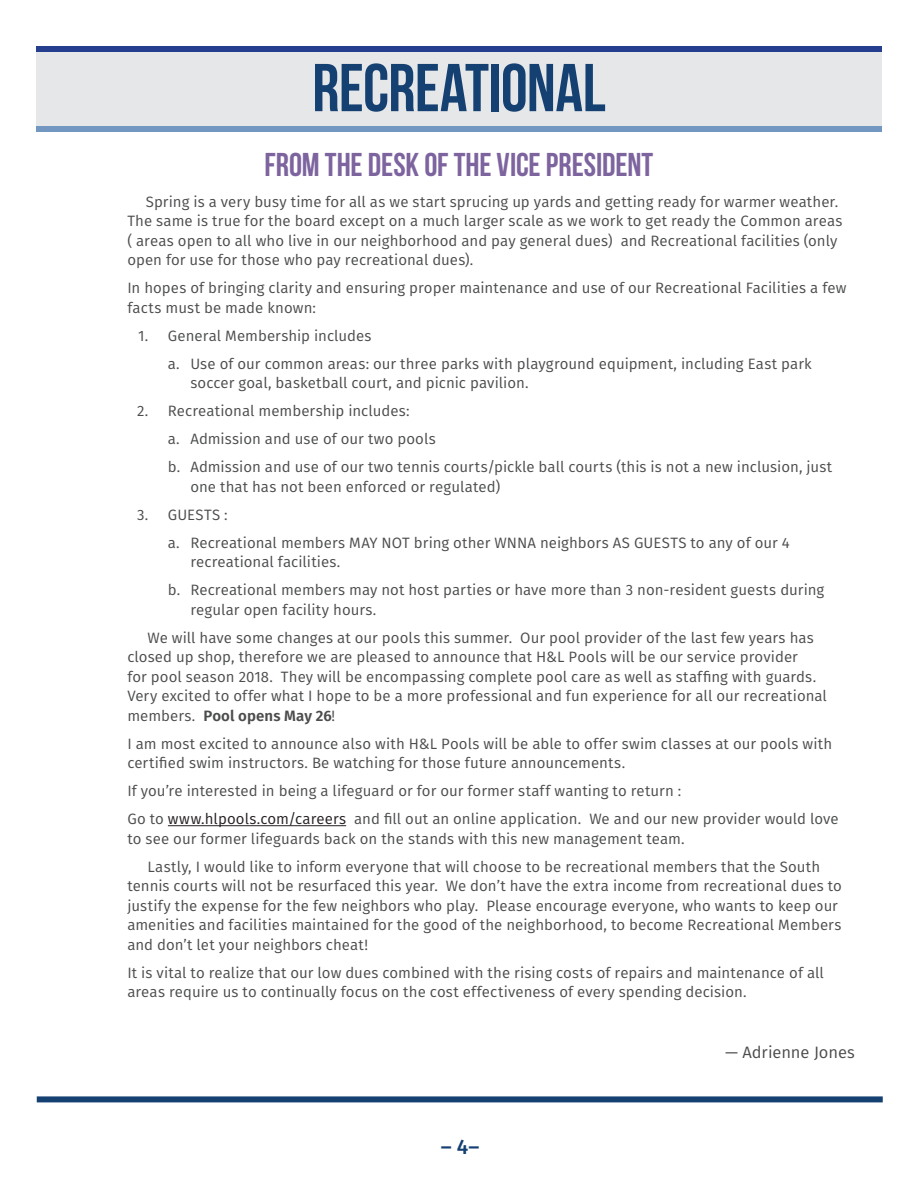
<style>
.page{position:relative;width:918px;height:1188px;background:#fff}
.page>*{position:absolute;margin:0;border:0;box-sizing:border-box;transform-origin:0 0}
.Title-1{font:700 67.5px "Bebas Neue";letter-spacing:-.01em;color:#154072}
.Title-1-2{font:700 33px "Bebas Neue";letter-spacing:-.005em;color:#7d649f}
.t1{font:500 21px "Fira Sans";color:#154072}
.Body_Text{font:16.5px "Fira Sans";color:#4b4c4d}
.Body_Text-2{font:15px/19.5px "Fira Sans";letter-spacing:.005em;color:#4b4c4d}
.s1{font-weight:600}
.s2{color:#262022}
</style>
<div class="page">
<div style="left:36px;top:52px;width:846px;height:74px;background:#e6e7e9"></div>
<div style="left:37px;top:1096px;width:846px;height:6px;background:#154072"></div>
<div style="left:36px;top:46px;width:846px;height:6px;background:#253f8e"></div>
<div style="left:36px;top:126px;width:846px;height:6px;background:#7297c0"></div>
<hr style="left:168px;top:825px;width:178px;height:1px;background:#262022">
<p class="Title-1" style="left:312px;top:51px;width:295px">RECREATIONAL</p>
<p class="Title-1-2" style="left:264px;top:146px;width:390px">FROM THE DESK OF THE VICE PRESIDENT</p>
<p class="Body_Text-2" style="left:127px;top:191px;width:717px;text-indent:18px">Spring is a very busy time for all as we start sprucing up yards and getting ready for warmer weather.<br>The same is true for the board except on a much larger scale as we work to get ready the Common areas ( areas open to all who live in our neighborhood and pay general dues) and Recreational facilities (only open for use for those who pay recreational dues).</p>
<p class="Body_Text-2" style="left:127px;top:278px;width:721px">In hopes of bringing clarity and ensuring proper maintenance and use of our Recreational Facilities a few facts must be made known:</p>
<p class="Body_Text-2" style="left:138px;top:325px;width:235px">1. General Membership includes</p>
<p class="Body_Text-2" style="left:190px;top:353px;width:623px;text-indent:-22px">a. Use of our common areas: our three parks with playground equipment, including East park soccer goal, basketball court, and picnic pavilion.</p>
<p class="Body_Text-2" style="left:137px;top:401px;width:274px">2. Recreational membership includes:</p>
<p class="Body_Text-2" style="left:168px;top:429px;width:270px">a. Admission and use of our two pools</p>
<p class="Body_Text-2" style="left:190px;top:457px;width:643px;text-indent:-22px">b. Admission and use of our two tennis courts/pickle ball courts (this is not a new inclusion, just one that has not been enforced or regulated)</p>
<p class="Body_Text-2" style="left:137px;top:504px;width:92px">3. GUESTS :</p>
<p class="Body_Text-2" style="left:190px;top:532px;width:601px;text-indent:-22px">a. Recreational members MAY NOT bring other WNNA neighbors AS GUESTS to any of our 4 recreational facilities.</p>
<p class="Body_Text-2" style="left:190px;top:580px;width:636px;text-indent:-22px">b. Recreational members may not host parties or have more than 3 non-resident guests during regular open facility hours.</p>
<p class="Body_Text-2" style="left:127px;top:627px;width:701px;text-indent:20px">We will have some changes at our pools this summer. Our pool provider of the last few years has closed up shop, therefore we are pleased to announce that H&amp;L Pools will be our service provider<br>for pool season 2018. They will be encompassing complete pool care as well as staffing with guards.<br>Very excited to offer what I hope to be a more professional and fun experience for all our recreational members. <span class="s1">Pool opens May 26</span>!</p>
<p class="Body_Text-2" style="left:127px;top:733px;width:706px">I am most excited to announce also with H&amp;L Pools will be able to offer swim classes at our pools with certified swim instructors. Be watching for those future announcements.</p>
<p class="Body_Text-2" style="left:127px;top:781px;width:555px">If you’re interested in being a lifeguard or for our former staff wanting to return :</p>
<p class="Body_Text-2" style="left:127px;top:809px;width:713px">Go to <span class="s2">www.hlpools.com/careers</span> and fill out an online application. We and our new provider would love to see our former lifeguards back on the stands with this new management team.</p>
<p class="Body_Text-2" style="left:127px;top:856px;width:716px;text-indent:20px">Lastly, I would like to inform everyone that will choose to be recreational members that the South tennis courts will not be resurfaced this year. We don’t have the extra income from recreational dues to justify the expense for the few neighbors who play. Please encourage everyone, who wants to keep our amenities and facilities maintained for the good of the neighborhood, to become Recreational Members and don’t let your neighbors cheat!</p>
<p class="Body_Text-2" style="left:127px;top:962px;width:698px">It is vital to realize that our low dues combined with the rising costs of repairs and maintenance of all areas require us to continually focus on the cost effectiveness of every spending decision.</p>
<h3 class="t1" style="left:441px;top:1129px;width:40px">– 4–</h3>
<p class="Body_Text" style="left:725px;top:1040px;width:131px">— Adrienne Jones</p>
</div>
